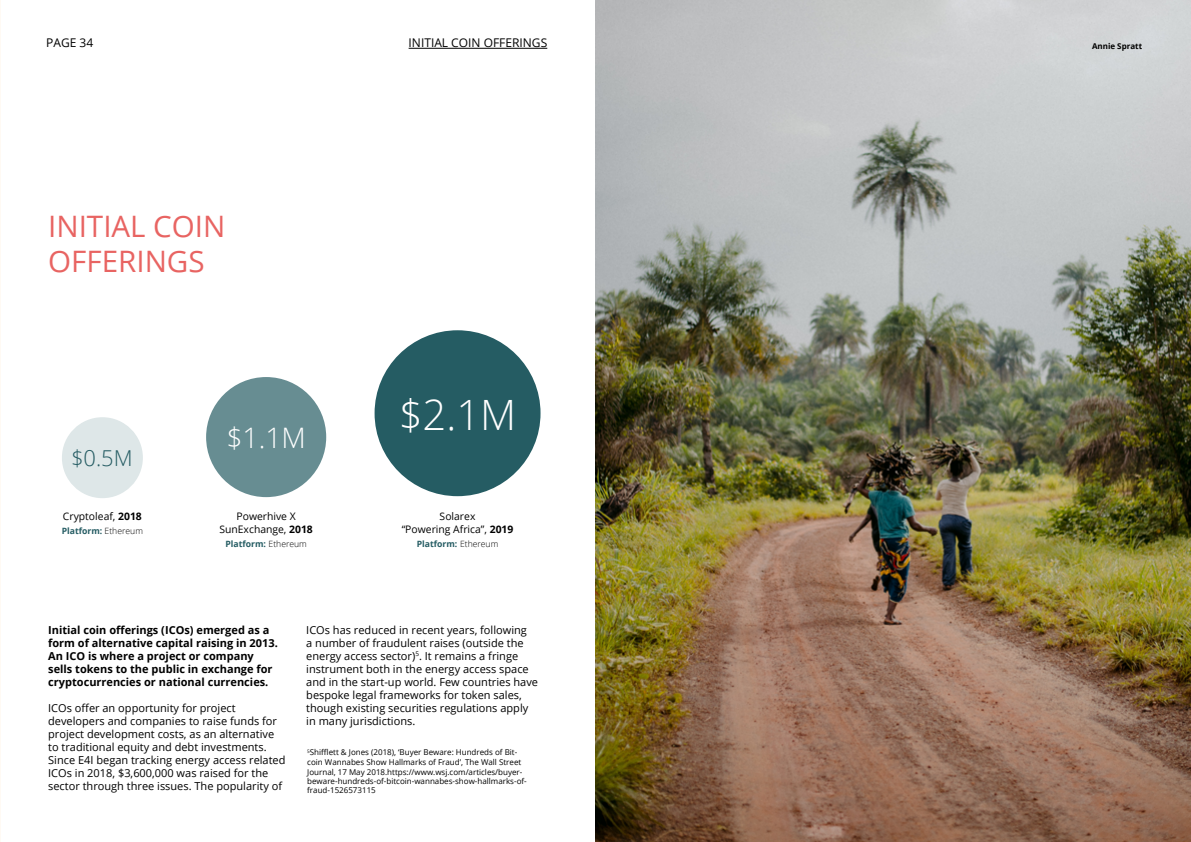
<style>
.page{position:relative;width:1191px;height:842px;background:#fff}
.page>*{position:absolute;margin:0;border:0;box-sizing:border-box;transform-origin:0 0}
.t1{font:300 41.8px "Open Sans";color:#fff}
.t2{font:29.5px/35.5px "Open Sans";color:#e86462}
.t3{font:300 28.2px "Open Sans";color:#fff}
.t4{font:300 21.9px "Open Sans";color:#255c63}
.t5{font:12px "Open Sans";color:#000}
.t6{font:11px/13px "Open Sans";color:#000}
.t7{font:700 11px/13px "Open Sans";color:#000}
.t8{font:10.4px/13px "Open Sans";color:#000;text-align:center}
.t9{font:700 8.6px "Open Sans";color:#255c63}
.t10{font:8px/10px "Open Sans";color:#000}
.t11{font:700 8px "Open Sans";color:#000}
.s1{font-weight:700}
.s2{font-weight:300;color:#000}
</style>
<div class="page">
<div style="left:62px;top:417px;width:81px;height:81px;background:#dee7e8;border-radius:40px"></div>
<div style="left:206px;top:377px;width:120px;height:120px;background:#678d92;border-radius:60px"></div>
<div style="left:374px;top:330px;width:166px;height:166px;background:#255c63;border-radius:83px"></div>
<img style="left:595px;top:0;width:596px;height:842px">
<hr style="left:408px;top:48px;width:139px;height:1px;background:#000">
<p class="t5" style="left:46px;top:35px;width:49px">PAGE 34</p>
<h2 class="t2" style="left:48px;top:207px;width:179px">INITIAL COIN<br>OFFERINGS</h2>
<h3 class="t4" style="left:71px;top:443px;width:63px">$0.5M</h3>
<p class="t8" style="left:63px;top:509px;width:80px">Cryptoleaf, <span class="s1">2018</span></p>
<p class="t9" style="left:62px;top:524px;width:83px">Platform: <span class="s2">Ethereum</span></p>
<h3 class="t3" style="left:226px;top:419px;width:81px">$1.1M</h3>
<p class="t8" style="left:219px;top:509px;width:95px">Powerhive X<br>SunExchange, <span class="s1">2018</span></p>
<p class="t9" style="left:225px;top:537px;width:83px">Platform: <span class="s2">Ethereum</span></p>
<p class="t5" style="left:408px;top:35px;width:140px">INITIAL COIN OFFERINGS</p>
<p class="t11" style="left:1092px;top:40px;width:52px">Annie Spratt</p>
<h1 class="t1" style="left:399px;top:386px;width:119px">$2.1M</h1>
<p class="t8" style="left:402px;top:509px;width:113px">Solarex<br>“Powering Africa”, <span class="s1">2019</span></p>
<p class="t9" style="left:417px;top:537px;width:83px">Platform: <span class="s2">Ethereum</span></p>
<p class="t7" style="left:48px;top:623px;width:231px">Initial coin offerings (ICOs) emerged as a form of alternative capital raising in 2013.<br>An ICO is where a project or company sells tokens to the public in exchange for cryptocurrencies or national currencies.</p>
<p class="t6" style="left:48px;top:701px;width:239px">ICOs offer an opportunity for project developers and companies to raise funds for project development costs, as an alternative to traditional equity and debt investments.<br>Since E4I began tracking energy access related ICOs in 2018, $3,600,000 was raised for the sector through three issues. The popularity of</p>
<p class="t6" style="left:306px;top:623px;width:233px">ICOs has reduced in recent years, following<br>a number of fraudulent raises (outside the energy access sector)<sup>5</sup>. It remains a fringe instrument both in the energy access space and in the start-up world. Few countries have bespoke legal frameworks for token sales, though existing securities regulations apply in many jurisdictions.</p>
<p class="t10" style="left:307px;top:747px;width:217px"><sup>5</sup>Shifflett &amp; Jones (2018), ‘Buyer Beware: Hundreds of Bit&shy;coin Wannabes Show Hallmarks of Fraud’, The Wall Street<br>Journal, 17 May 2018.https://www.wsj.com/articles/buyer-</p>
<p class="t10" style="left:307px;top:777px;width:221px;line-height:9px">beware-hundreds-of-bitcoin-wannabes-show-hallmarks-of&shy;fraud-1526573115</p>
</div>
